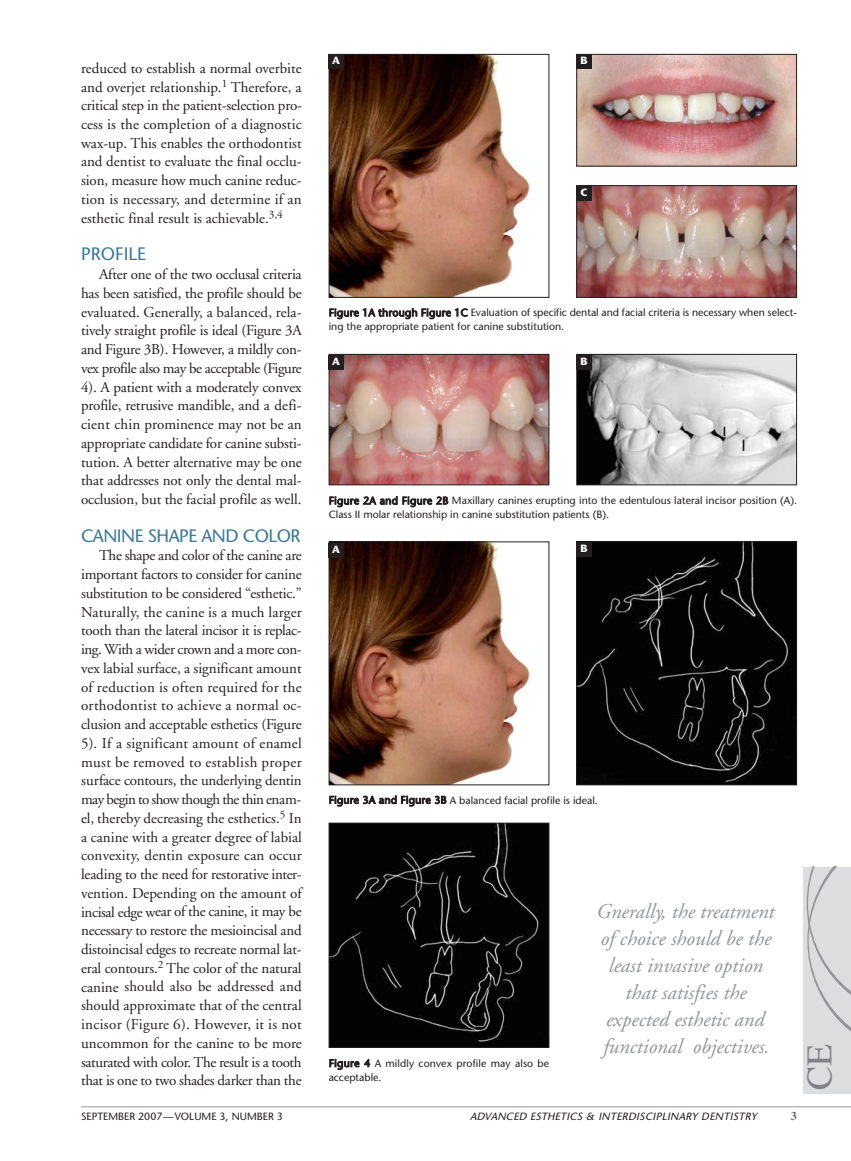
<style>
.page{position:relative;width:851px;height:1161px;background:#fff}
.page>*{position:absolute;margin:0;border:0;box-sizing:border-box;transform-origin:0 0}
.t1{font:36px "Times";color:#808285}
.t2{font:italic 21px/27px "Adobe Garamond";color:#939598;text-align:center}
.t3{font:18px "Stone Sans";letter-spacing:-.03em;color:#3b7898}
.t4{font:18px "Stone Sans";color:#3b7898}
.t5{font:15px/18.8px "Adobe Garamond";letter-spacing:-.01em;color:#231f20;text-align:justify}
.t6{font:700 12px "Times";color:#6c6d70}
.t7{font:10.5px/13.5px "Stone Sans";color:#231f20}
.t8{font:italic 10.5px "Stone Sans";letter-spacing:.015em;color:#231f20}
.t9{font:700 10.5px "Stone Sans";color:#fff}
</style>
<div class="page">
<div style="left:802px;top:867px;width:48px;height:227px;background:#dcdddf"></div>
<svg style="left:806px;top:867px;width:44px;height:164px"></svg>
<img style="left:330px;top:56px;width:200px;height:240px">
<div style="left:328px;top:54px;width:221px;height:244px;border:1px solid #231f20"></div>
<hr style="left:81px;top:1106px;width:769px;height:1px;background:#939598">
<img style="left:578px;top:187px;width:216px;height:109px">
<div style="left:576px;top:185px;width:220px;height:113px;border:1px solid #231f20"></div>
<img style="left:578px;top:56px;width:216px;height:108px">
<div style="left:576px;top:54px;width:220px;height:112px;border:1px solid #231f20"></div>
<img style="left:330px;top:356px;width:217px;height:127px">
<div style="left:328px;top:354px;width:221px;height:131px;border:1px solid #231f20"></div>
<img style="left:578px;top:356px;width:216px;height:127px">
<div style="left:576px;top:354px;width:220px;height:131px;border:1px solid #231f20"></div>
<img style="left:330px;top:544px;width:200px;height:239px">
<div style="left:328px;top:542px;width:221px;height:243px;border:1px solid #231f20"></div>
<img style="left:330px;top:825px;width:217px;height:221px">
<div style="left:328px;top:823px;width:221px;height:225px;border:1px solid #231f20"></div>
<img style="left:578px;top:544px;width:216px;height:239px">
<div style="left:576px;top:542px;width:220px;height:243px;border:1px solid #231f20"></div>
<div style="left:328px;top:54px;width:16px;height:15px;background:#231f20"></div>
<div style="left:576px;top:54px;width:15px;height:14px;background:#231f20"></div>
<div style="left:576px;top:185px;width:15px;height:16px;background:#231f20"></div>
<div style="left:328px;top:355px;width:16px;height:14px;background:#231f20"></div>
<div style="left:576px;top:355px;width:15px;height:14px;background:#231f20"></div>
<div style="left:328px;top:543px;width:16px;height:15px;background:#231f20"></div>
<div style="left:576px;top:542px;width:15px;height:15px;background:#231f20"></div>
<p class="t9" style="left:332px;top:56px;width:9px">A</p>
<p class="t9" style="left:580px;top:56px;width:9px">B</p>
<p class="t5" style="left:81px;top:60px;width:222px">reduced to establish a normal overbite and overjet relationship.<sup>1</sup> Therefore, a critical step in the patient-selection pro&shy;cess is the completion of a diagnostic wax-up. This enables the orthodontist and dentist to evaluate the final occlu&shy;sion, measure how much canine reduc&shy;tion is necessary, and determine if an esthetic final result is achievable.<sup>3,4</sup></p>
<p class="t4" style="left:81px;top:247px;width:67px">PROFILE</p>
<p class="t5" style="left:81px;top:266px;width:222px;text-indent:18px">After one of the two occlusal criteria has been satisfied, the profile should be evaluated. Generally, a balanced, rela&shy;tively straight profile is ideal (Figure 3A and Figure 3B). However, a mildly con&shy;vex profile also may be acceptable (Figure 4). A patient with a moderately convex profile, retrusive mandible, and a defi&shy;cient chin prominence may not be an appropriate candidate for canine substi&shy;tution. A better alternative may be one that addresses not only the dental mal&shy;occlusion, but the facial profile as well.</p>
<p class="t3" style="left:81px;top:528px;width:221px">CANINE SHAPE AND COLOR</p>
<p class="t5" style="left:81px;top:547px;width:222px;text-indent:18px">The shape and color of the canine are important factors to consider for canine substitution to be considered “esthetic.” Naturally, the canine is a much larger tooth than the lateral incisor it is replac&shy;ing. With a wider crown and a more con&shy;vex labial surface, a significant amount of reduction is often required for the orthodontist to achieve a normal oc&shy;clusion and acceptable esthetics (Figure 5). If a significant amount of enamel must be removed to establish proper surface contours, the underlying dentin may begin to show though the thin enam&shy;el, thereby decreasing the esthetics.<sup>5</sup> In a canine with a greater degree of labial convexity, dentin exposure can occur leading to the need for restorative inter&shy;vention. Depending on the amount of incisal edge wear of the canine, it may be necessary to restore the mesioincisal and distoincisal edges to recreate normal lat&shy;eral contours.<sup>2</sup> The color of the natural canine should also be addressed and should approximate that of the central incisor (Figure 6). However, it is not uncommon for the canine to be more saturated with color. The result is a tooth that is one to two shades darker than the</p>
<p class="t7" style="left:81px;top:1110px;width:203px">SEPTEMBER 2007—VOLUME 3, NUMBER 3</p>
<p class="t8" style="left:470px;top:1112px;width:288px">ADVANCED ESTHETICS &amp; INTERDISCIPLINARY DENTISTRY</p>
<p class="t6" style="left:790px;top:1109px;width:7px">3</p>
<p class="t9" style="left:580px;top:188px;width:9px">C</p>
<p class="t7" style="left:328px;top:307px;width:470px">Figure 1A through Figure 1C Evaluation of specific dental and facial criteria is necessary when select&shy;ing the appropriate patient for canine substitution.</p>
<p class="t9" style="left:332px;top:357px;width:9px">A</p>
<p class="t9" style="left:580px;top:357px;width:9px">B</p>
<p class="t7" style="left:328px;top:495px;width:470px">Figure 2A and Figure 2B Maxillary canines erupting into the edentulous lateral incisor position (A).<br>Class II molar relationship in canine substitution patients (B).</p>
<p class="t9" style="left:332px;top:545px;width:9px">A</p>
<p class="t9" style="left:580px;top:544px;width:9px">B</p>
<p class="t7" style="left:329px;top:794px;width:270px">Figure 3A and Figure 3B A balanced facial profile is ideal.</p>
<h2 class="t2" style="left:596px;top:900px;width:179px">Gnerally, the treatment of choice should be the least invasive option that satisfies the expected esthetic and functional objectives.</h2>
<p class="t7" style="left:328px;top:1058px;width:222px">Figure 4 A mildly convex profile may also be acceptable.</p>
<h1 class="t1" style="left:797px;top:1090px;width:48px;rotate:-90deg">CE</h1>
</div>
